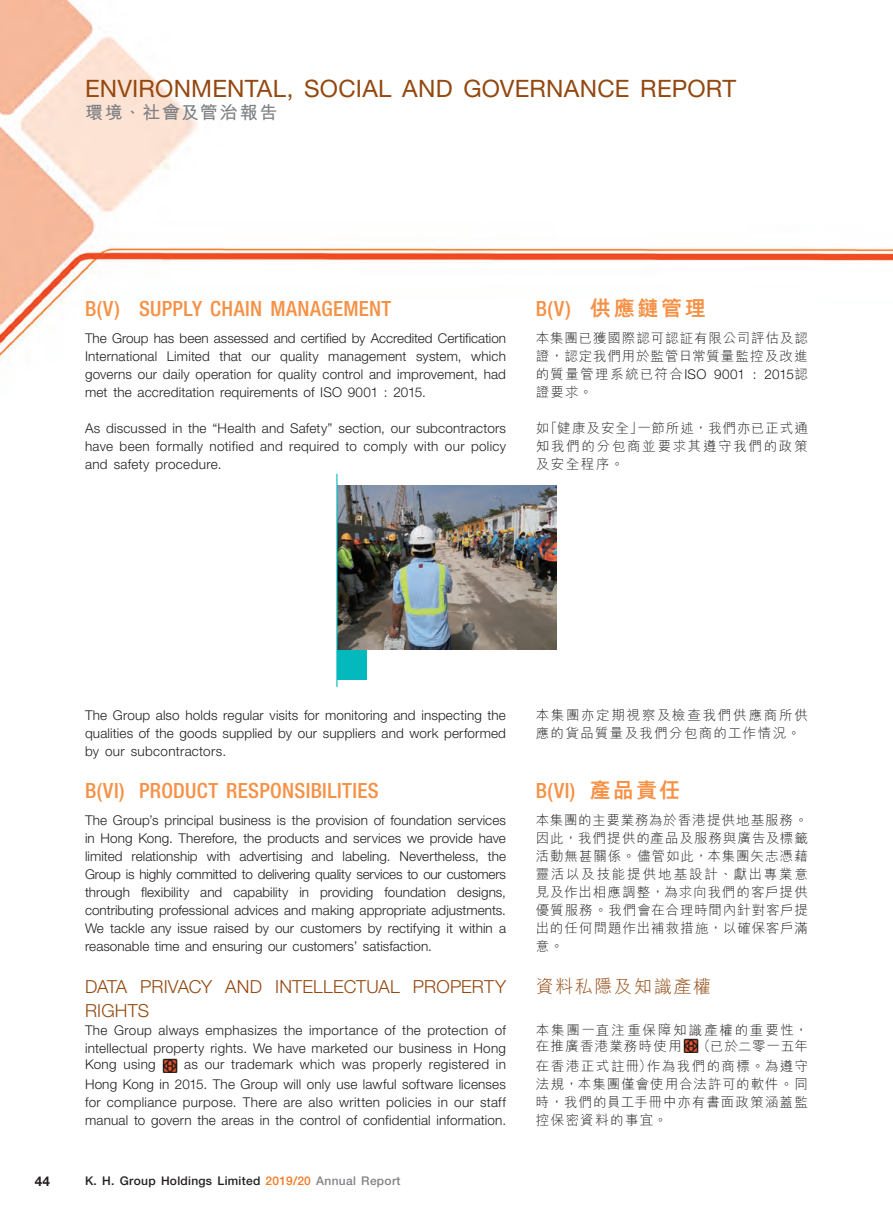
<style>
.page{position:relative;width:893px;height:1212px;background:#fff}
.page>*{position:absolute;margin:0;border:0;box-sizing:border-box;transform-origin:0 0}
.t1{font:24px "Helvetica Neue LT Std";letter-spacing:.01em;color:#93480f}
._03_H1{font:500 condensed 21px "Helvetica Neue LT Std";letter-spacing:.015em;color:#f69146}
._03_H1-2{font:800 21px "M Hei HK";letter-spacing:.125em;color:#f69146}
._04___H2{font:300 18px/24px "Helvetica Neue LT Std";letter-spacing:.01em;color:#93480f}
.t2{font:700 18px "M Hei HK";letter-spacing:.1em;color:#808285}
._04___H2-2{font:300 18px "M Hei HK";letter-spacing:.1em;color:#93480f}
._01_Body_Text{font:300 13.5px/18px "Helvetica Neue LT Std";letter-spacing:.015em;color:#231f20;text-align:justify}
._01_Body_Text-2{font:300 13.5px/18px "M Hei HK";letter-spacing:.08em;color:#231f20;text-align:justify}
._01_Body_Text-3{font:300 13.5px/18px "M Hei HK";letter-spacing:.11em;color:#231f20}
.t3{font:700 13.5px "Helvetica Neue LT Std";color:#231f20}
.t4{font:500 12px "Helvetica Neue LT Std";letter-spacing:.025em;color:#231f20}
.s1{font-family:"Helvetica Neue LT Std";font-weight:500;font-stretch:condensed}
.s2{font-family:"Helvetica Neue LT Std"}
.s3{color:#f47921}
.s4{color:#808285}
.s5{font-family:"M Hei HK";font-weight:800;font-stretch:normal}
</style>
<div class="page">
<img style="left:0;top:0;width:893px;height:1073px">
<img style="left:684px;top:1039px;width:15px;height:14px">
<img style="left:338px;top:485px;width:219px;height:164px">
<hr style="left:336px;top:474px;width:1px;height:213px;background:#03b9bd">
<div style="left:338px;top:650px;width:29px;height:29px;background:#03b9bd"></div>
<img style="left:162px;top:1058px;width:15px;height:14px">
<h1 class="t1" style="left:85px;top:74px;width:653px">ENVIRONMENTAL, SOCIAL AND GOVERNANCE REPORT</h1>
<h3 class="t2" style="left:85px;top:99px;width:194px">環境、社會及管治報告</h3>
<p class="_03_H1" style="left:85px;top:296px;width:308px">B(V) SUPPLY CHAIN MANAGEMENT</p>
<p class="_01_Body_Text" style="left:85px;top:329px;width:422px">The Group has been assessed and certified by Accredited Certification International Limited that our quality management system, which governs our daily operation for quality control and improvement, had met the accreditation requirements of ISO 9001 : 2015.</p>
<p class="_01_Body_Text" style="left:85px;top:419px;width:422px">As discussed in the “Health and Safety” section, our subcontractors have been formally notified and required to comply with our policy and safety procedure.</p>
<p class="_03_H1-2" style="left:536px;top:298px;width:171px"><span class="s1">B(V)</span> 供應鏈管理</p>
<p class="_01_Body_Text-2" style="left:536px;top:329px;width:274px">本集團已獲國際認可認証有限公司評估及認證，認定我們用於監管日常質量監控及改進的質量管理系統已符合<span class="s2">ISO 9001 : 2015</span>認證要求。</p>
<p class="_01_Body_Text-2" style="left:536px;top:419px;width:274px">如「健康及安全」一節所述，我們亦已正式通知我們的分包商並要求其遵守我們的政策及安全程序。</p>
<p class="_01_Body_Text" style="left:85px;top:706px;width:422px">The Group also holds regular visits for monitoring and inspecting the qualities of the goods supplied by our suppliers and work performed by our subcontractors.</p>
<p class="_03_H1" style="left:85px;top:778px;width:295px">B(VI) PRODUCT RESPONSIBILITIES</p>
<p class="_01_Body_Text" style="left:85px;top:811px;width:422px">The Group’s principal business is the provision of foundation services in Hong Kong. Therefore, the products and services we provide have limited relationship with advertising and labeling. Nevertheless, the Group is highly committed to delivering quality services to our customers through flexibility and capability in providing foundation designs, contributing professional advices and making appropriate adjustments.<br>We tackle any issue raised by our customers by rectifying it within a reasonable time and ensuring our customers’ satisfaction.</p>
<p class="_04___H2" style="left:85px;top:974px;width:422px">DATA PRIVACY AND INTELLECTUAL PROPERTY<br>RIGHTS</p>
<p class="_01_Body_Text" style="left:85px;top:1021px;width:422px">The Group always emphasizes the importance of the protection of intellectual property rights. We have marketed our business in Hong</p>
<p class="_01_Body_Text" style="left:85px;top:1055px;width:72px">Kong using</p>
<p class="_01_Body_Text" style="left:85px;top:1054px;width:422px;line-height:19.6px;text-align:right">as our trademark which was properly registered in<br>Hong Kong in 2015. The Group will only use lawful software licenses</p>
<p class="_01_Body_Text" style="left:85px;top:1093px;width:423px">for compliance purpose. There are also written policies in our staff manual to govern the areas in the control of confidential information.</p>
<p class="t3" style="left:35px;top:1172px;width:17px">44</p>
<p class="t4" style="left:85px;top:1174px;width:317px">K. H. Group Holdings Limited <span class="s3">2019/20</span> <span class="s4">Annual Report</span></p>
<p class="_01_Body_Text-3" style="left:536px;top:706px;width:274px">本集團亦定期視察及檢查我們供應商所供應的貨品質量及我們分包商的工作情況。</p>
<p class="_03_H1" style="left:536px;top:778px;width:146px">B(VI) <span class="s5">產品責任</span></p>
<p class="_01_Body_Text-2" style="left:536px;top:811px;width:274px">本集團的主要業務為於香港提供地基服務。因此，我們提供的產品及服務與廣告及標籤活動無甚關係。儘管如此，本集團矢志憑藉靈活以及技能提供地基設計、獻出專業意見及作出相應調整，為求向我們的客戶提供優質服務。我們會在合理時間內針對客戶提出的任何問題作出補救措施，以確保客戶滿意。</p>
<p class="_04___H2-2" style="left:536px;top:977px;width:177px">資料私隱及知識產權</p>
<p class="_01_Body_Text-3" style="left:536px;top:1021px;width:274px;line-height:16.4px">本集團一直注重保障知識產權的重要性，在推廣香港業務時使用 （已於二零一五年</p>
<p class="_01_Body_Text-2" style="left:536px;top:1057px;width:274px">在香港正式註冊）作為我們的商標。為遵守法規，本集團僅會使用合法許可的軟件。同時，我們的員工手冊中亦有書面政策涵蓋監控保密資料的事宜。</p>
</div>
